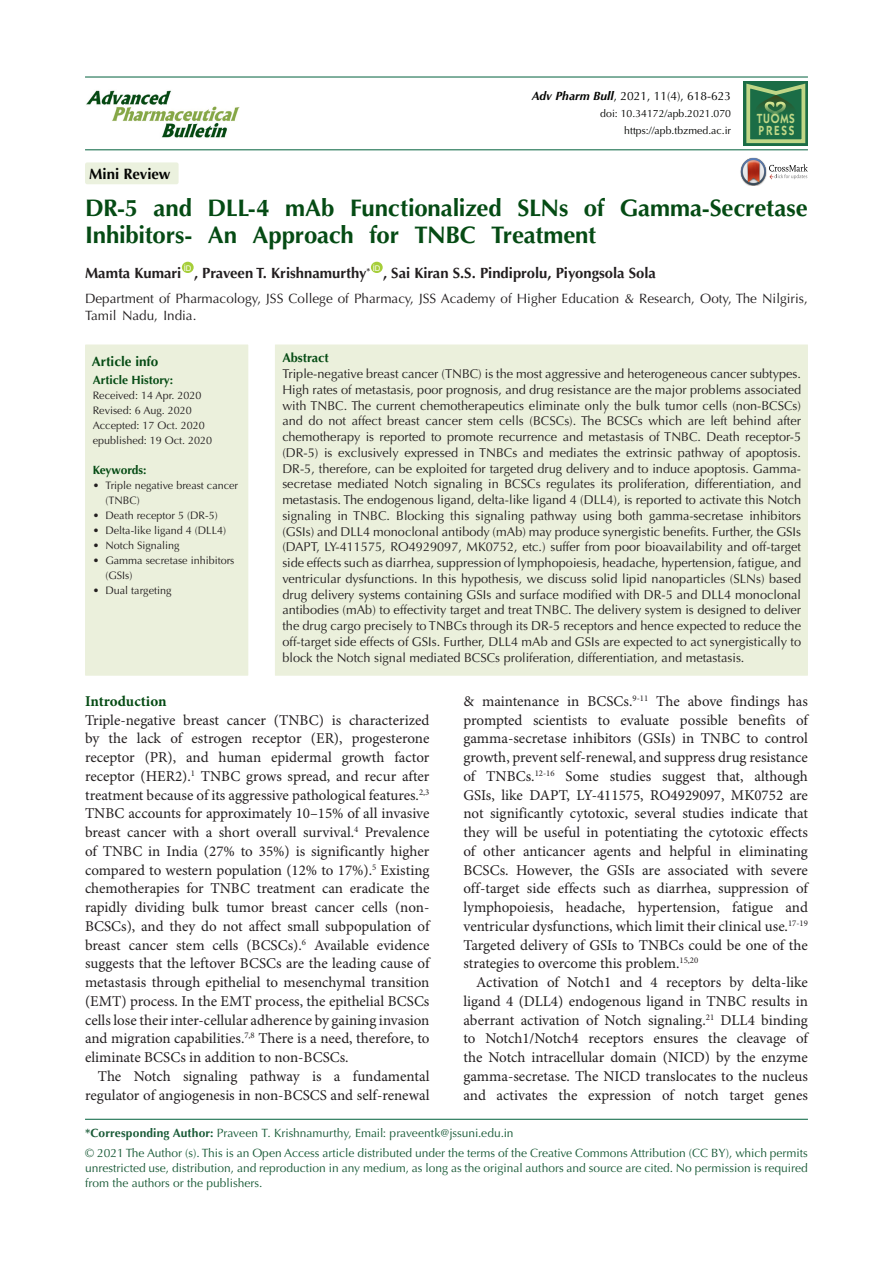
<style>
.page{position:relative;width:893px;height:1263px;background:#fff}
.page>*{position:absolute;margin:0;border:0;box-sizing:border-box;transform-origin:0 0}
.t1{font:700 24px/27px "Optima LT Std";letter-spacing:-.01em;color:#054b14}
.t2{font:15px/18.8px "Minion Pro";color:#231f20;text-align:justify}
.t3{font:700 15px "Minion Pro";letter-spacing:-.005em;color:#054b14}
.t4{font:700 15px "Optima LT Std";color:#040503}
.t5{font:700 14.85px "Optima LT Std";color:#231f20}
.t6{font:13.5px/16.5px "Optima LT Std";color:#231f20}
.t7{font:700 13.5px "Optima LT Std";color:#054b14}
.t8{font:600 13.35px/11.7px "ITC Kabel Std";letter-spacing:.11em;color:#c1d888;scale:.85 1}
.t9{font:12.75px/15.8px "Optima LT Std";color:#231f20;text-align:justify}
.t10{font:700 12.75px "Optima LT Std";color:#054b14}
.corresponding{font:12px/15px "Optima LT Std";color:#195a37;text-align:justify}
.t11{font:12px "Optima LT Std";color:#040503}
.t12{font:700 12px "Optima LT Std";color:#054b14}
.t13{font:700 12px "Optima LT Std";letter-spacing:-.02em;color:#054b14}
.t14{font:10.8px/15px "Optima LT Std";color:#231f20}
.t15{font:10.5px "Optima LT Std";color:#040503}
.t16{font:7.8px "Arial";color:#fff}
.s1{font-weight:700;font-style:italic}
.s2{font-weight:700}
</style>
<div class="page">
<hr style="left:85px;top:149px;width:723px;height:1px;background:#1e7252">
<hr style="left:85px;top:76px;width:723px;height:2px;background:#1e7252">
<div style="left:182px;top:262px;width:12px;height:11px;background:#a6ce39;border-radius:50%"></div>
<div style="left:371px;top:262px;width:12px;height:11px;background:#a6ce39;border-radius:50%"></div>
<div style="left:85px;top:162px;width:94px;height:22px;background:#ebf1de;border-radius:2px"></div>
<div style="left:85px;top:344px;width:163px;height:332px;background:#ebf0dc"></div>
<div style="left:275px;top:344px;width:533px;height:332px;background:#ebf0dc"></div>
<svg style="left:741px;top:158px;width:67px;height:27px"></svg>
<hr style="left:85px;top:1119px;width:723px;height:1px;background:#1e7252">
<img style="left:86px;top:90px;width:154px;height:48px">
<svg style="left:743px;top:81px;width:65px;height:65px"></svg>
<svg style="left:746px;top:84px;width:59px;height:59px;background:#478755"></svg>
<p class="t4" style="left:89px;top:165px;width:83px">Mini Review</p>
<p class="t11" style="left:532px;top:89px;width:201px"><span class="s1">Adv Pharm Bull</span>, 2021, 11(4), 618-623</p>
<p class="t15" style="left:600px;top:108px;width:132px">doi: 10.34172/apb.2021.070</p>
<p class="t15" style="left:624px;top:125px;width:108px">https://apb.tbzmed.ac.ir</p>
<p class="t8" style="left:757px;top:112px;width:46px">TUOMS<br>PRESS</p>
<p class="t1" style="left:85px;top:195px;width:724px">DR-5 and DLL-4 mAb Functionalized SLNs of Gamma-Secretase<br>Inhibitors- An Approach for TNBC Treatment</p>
<p class="t5" style="left:85px;top:265px;width:98px">Mamta Kumari</p>
<p class="t16" style="left:184px;top:262px;width:9px">ID</p>
<p class="t5" style="left:194px;top:265px;width:178px">, Praveen T. Krishnamurthy<sup>*</sup></p>
<p class="t16" style="left:373px;top:262px;width:9px">ID</p>
<p class="t5" style="left:383px;top:265px;width:274px">, Sai Kiran S.S. Pindiprolu, Piyongsola Sola</p>
<p class="t6" style="left:85px;top:291px;width:724px">Department of Pharmacology, JSS College of Pharmacy, JSS Academy of Higher Education &amp; Research, Ooty, The Nilgiris,<br>Tamil Nadu, India.</p>
<p class="t7" style="left:92px;top:353px;width:68px">Article info</p>
<p class="t12" style="left:93px;top:373px;width:82px">Article History:</p>
<p class="t14" style="left:93px;top:388px;width:110px">Received: 14 Apr. 2020</p>
<p class="t14" style="left:93px;top:403px;width:101px">Revised: 6 Aug. 2020</p>
<p class="t14" style="left:93px;top:418px;width:114px">Accepted: 17 Oct. 2020</p>
<p class="t14" style="left:93px;top:433px;width:121px">epublished: 19 Oct. 2020</p>
<p class="t13" style="left:93px;top:463px;width:55px">Keywords:</p>
<p class="t14" style="left:105px;top:478px;width:134px;text-indent:-13px">• Triple negative breast cancer (TNBC)</p>
<p class="t14" style="left:93px;top:508px;width:126px">• Death receptor 5 (DR-5)</p>
<p class="t14" style="left:93px;top:523px;width:135px">• Delta-like ligand 4 (DLL4)</p>
<p class="t14" style="left:93px;top:538px;width:88px">• Notch Signaling</p>
<p class="t14" style="left:105px;top:553px;width:131px;text-indent:-13px">• Gamma secretase inhibitors (GSIs)</p>
<p class="t14" style="left:93px;top:583px;width:80px">• Dual targeting</p>
<p class="t10" style="left:282px;top:351px;width:48px">Abstract</p>
<p class="t9" style="left:282px;top:366px;width:520px">Triple-negative breast cancer (TNBC) is the most aggressive and heterogeneous cancer subtypes.<br>High rates of metastasis, poor prognosis, and drug resistance are the major problems associated with TNBC. The current chemotherapeutics eliminate only the bulk tumor cells (non-BCSCs) and do not affect breast cancer stem cells (BCSCs). The BCSCs which are left behind after chemotherapy is reported to promote recurrence and metastasis of TNBC. Death receptor-5 (DR-5) is exclusively expressed in TNBCs and mediates the extrinsic pathway of apoptosis.<br>DR-5, therefore, can be exploited for targeted drug delivery and to induce apoptosis. Gamma&shy;secretase mediated Notch signaling in BCSCs regulates its proliferation, differentiation, and metastasis. The endogenous ligand, delta-like ligand 4 (DLL4), is reported to activate this Notch signaling in TNBC. Blocking this signaling pathway using both gamma-secretase inhibitors (GSIs) and DLL4 monoclonal antibody (mAb) may produce synergistic benefits. Further, the GSIs (DAPT, LY-411575, RO4929097, MK0752, etc.) suffer from poor bioavailability and off-target side effects such as diarrhea, suppression of lymphopoiesis, headache, hypertension, fatigue, and ventricular dysfunctions. In this hypothesis, we discuss solid lipid nanoparticles (SLNs) based drug delivery systems containing GSIs and surface modified with DR-5 and DLL4 monoclonal antibodies (mAb) to effectivity target and treat TNBC. The delivery system is designed to deliver the drug cargo precisely to TNBCs through its DR-5 receptors and hence expected to reduce the off-target side effects of GSIs. Further, DLL4 mAb and GSIs are expected to act synergistically to block the Notch signal mediated BCSCs proliferation, differentiation, and metastasis.</p>
<p class="t2" style="left:463px;top:692px;width:346px">&amp; maintenance in BCSCs.<sup>9-11</sup> The above findings has prompted scientists to evaluate possible benefits of gamma-secretase inhibitors (GSIs) in TNBC to control growth, prevent self-renewal, and suppress drug resistance of TNBCs.<sup>12-16</sup> Some studies suggest that, although GSIs, like DAPT, LY-411575, RO4929097, MK0752 are not significantly cytotoxic, several studies indicate that they will be useful in potentiating the cytotoxic effects of other anticancer agents and helpful in eliminating BCSCs. However, the GSIs are associated with severe off-target side effects such as diarrhea, suppression of lymphopoiesis, headache, hypertension, fatigue and ventricular dysfunctions, which limit their clinical use.<sup>17-19<br></sup>Targeted delivery of GSIs to TNBCs could be one of the strategies to overcome this problem.<sup>15,20</sup></p>
<p class="t2" style="left:463px;top:973px;width:346px;text-indent:13px">Activation of Notch1 and 4 receptors by delta-like ligand 4 (DLL4) endogenous ligand in TNBC results in aberrant activation of Notch signaling.<sup>21</sup> DLL4 binding to Notch1/Notch4 receptors ensures the cleavage of the Notch intracellular domain (NICD) by the enzyme gamma-secretase. The NICD translocates to the nucleus and activates the expression of notch target genes</p>
<p class="corresponding" style="left:85px;top:1126px;width:430px"><span class="s2">*Corresponding Author:</span> Praveen T. Krishnamurthy, Email: praveentk@jssuni.edu.in</p>
<p class="corresponding" style="left:85px;top:1145px;width:724px">© 2021 The Author (s). This is an Open Access article distributed under the terms of the Creative Commons Attribution (CC BY), which permits unrestricted use, distribution, and reproduction in any medium, as long as the original authors and source are cited. No permission is required from the authors or the publishers.</p>
<p class="t3" style="left:85px;top:690px;width:83px">Introduction</p>
<p class="t2" style="left:85px;top:711px;width:346px">Triple-negative breast cancer (TNBC) is characterized by the lack of estrogen receptor (ER), progesterone receptor (PR), and human epidermal growth factor receptor (HER2).<sup>1</sup> TNBC grows spread, and recur after treatment because of its aggressive pathological features.<sup>2,3<br></sup>TNBC accounts for approximately 10–15% of all invasive breast cancer with a short overall survival.<sup>4</sup> Prevalence of TNBC in India (27% to 35%) is significantly higher compared to western population (12% to 17%).<sup>5</sup> Existing chemotherapies for TNBC treatment can eradicate the rapidly dividing bulk tumor breast cancer cells (non-BCSCs), and they do not affect small subpopulation of breast cancer stem cells (BCSCs).<sup>6</sup> Available evidence suggests that the leftover BCSCs are the leading cause of metastasis through epithelial to mesenchymal transition (EMT) process. In the EMT process, the epithelial BCSCs cells lose their inter-cellular adherence by gaining invasion and migration capabilities.<sup>7,8</sup> There is a need, therefore, to eliminate BCSCs in addition to non-BCSCs.</p>
<p class="t2" style="left:85px;top:1067px;width:346px;text-align:right">The Notch signaling pathway is a fundamental regulator of angiogenesis in non-BCSCS and self-renewal</p>
</div>
